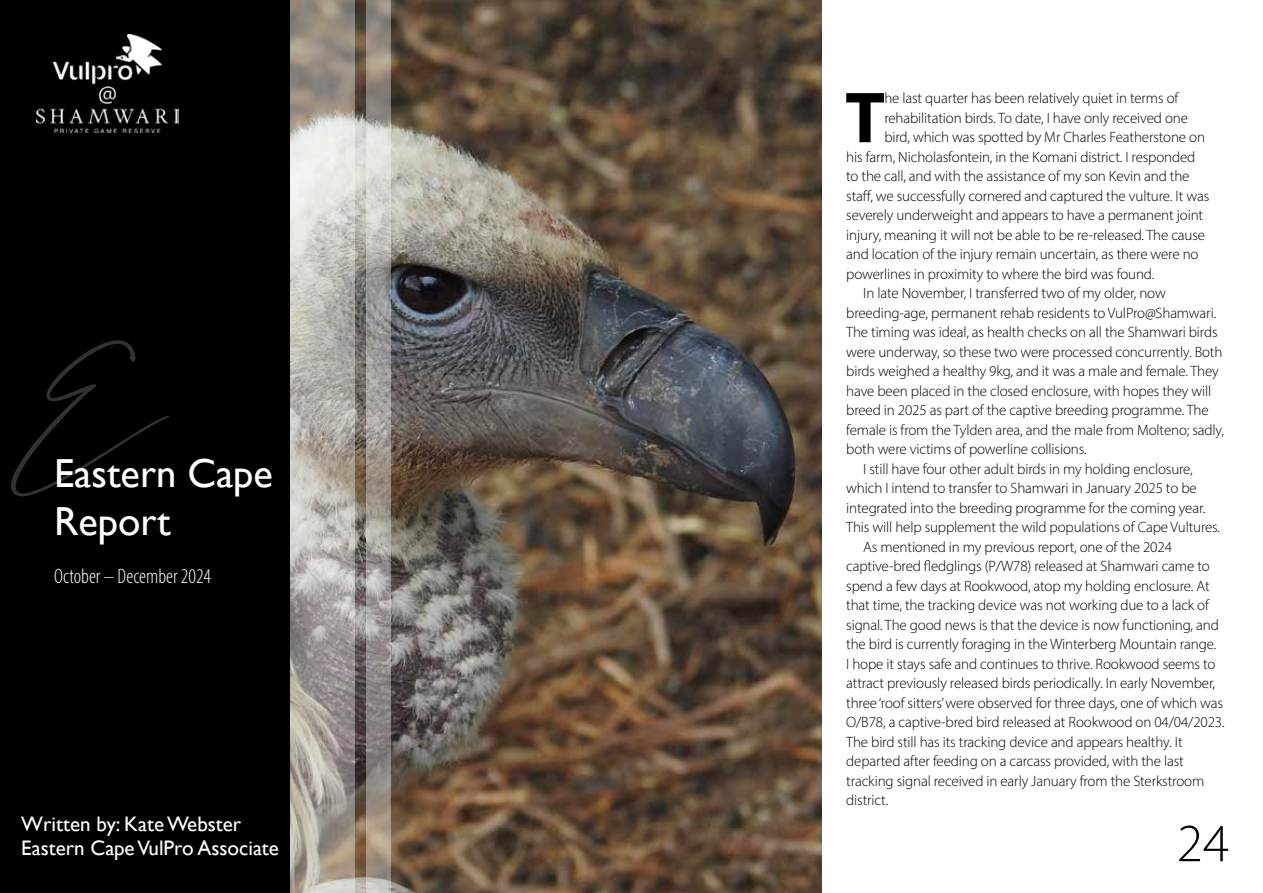
<style>
.page{position:relative;width:1263px;height:893px;background:#fff}
.page>*{position:absolute;margin:0;border:0;box-sizing:border-box;transform-origin:0 0}
.t1{font:700 72.9px "Myriad Pro";color:#000}
.t2{font:300 54px "Myriad Pro";color:#000}
.t3{font:51.9px "Dalmatins";color:#fff}
.t4{font:40.5px/48px "Gill Sans";color:#fff}
.t5{font:21px/24px "Gill Sans";color:#fff}
.t6{font:300 condensed 21px "Myriad Pro";color:#fff}
.t7{font:300 15px "Myriad Pro";letter-spacing:-.01em;color:#000}
</style>
<div class="page">
<img style="left:355px;top:0;width:466px;height:893px">
<svg style="left:290px;top:0;width:65px;height:893px;background:#b5b0a9"></svg>
<svg style="left:366px;top:0;width:24px;height:893px;background:#a49e98"></svg>
<div style="left:0;top:0;width:290px;height:893px;background:#000"></div>
<img style="left:36px;top:34px;width:143px;height:99px">
<h3 class="t3" style="left:13px;top:381px;width:156px">E</h3>
<h3 class="t4" style="left:54px;top:449px;width:220px">Eastern Cape<br>Report</h3>
<h3 class="t6" style="left:54px;top:564px;width:159px">October – December 2024</h3>
<h3 class="t5" style="left:21px;top:812px;width:259px">Written by: Kate Webster<br>Eastern Cape VulPro Associate</h3>
<h1 class="t1" style="left:845px;top:70px;width:41px">T</h1>
<p class="t7" style="left:884px;top:89px;width:296px">he last quarter has been relatively quiet in terms of</p>
<p class="t7" style="left:884px;top:109px;width:305px">rehabilitation birds. To date, I have only received one</p>
<p class="t7" style="left:884px;top:128px;width:322px">bird, which was spotted by Mr Charles Featherstone on</p>
<p class="t7" style="left:846px;top:148px;width:351px">his farm, Nicholasfontein, in the Komani district. I responded</p>
<p class="t7" style="left:846px;top:167px;width:345px">to the call, and with the assistance of my son Kevin and the</p>
<p class="t7" style="left:846px;top:187px;width:364px">staff, we successfully cornered and captured the vulture. It was</p>
<p class="t7" style="left:846px;top:206px;width:358px">severely underweight and appears to have a permanent joint</p>
<p class="t7" style="left:846px;top:226px;width:360px">injury, meaning it will not be able to be re-released. The cause</p>
<p class="t7" style="left:846px;top:245px;width:354px">and location of the injury remain uncertain, as there were no</p>
<p class="t7" style="left:846px;top:265px;width:310px">powerlines in proximity to where the bird was found.</p>
<p class="t7" style="left:863px;top:284px;width:304px">In late November, I transferred two of my older, now</p>
<p class="t7" style="left:846px;top:304px;width:371px">breeding-age, permanent rehab residents to VulPro@Shamwari.</p>
<p class="t7" style="left:846px;top:323px;width:373px">The timing was ideal, as health checks on all the Shamwari birds</p>
<p class="t7" style="left:846px;top:343px;width:378px">were underway, so these two were processed concurrently. Both</p>
<p class="t7" style="left:846px;top:362px;width:374px">birds weighed a healthy 9kg, and it was a male and female. They</p>
<p class="t7" style="left:846px;top:382px;width:367px">have been placed in the closed enclosure, with hopes they will</p>
<p class="t7" style="left:846px;top:401px;width:364px">breed in 2025 as part of the captive breeding programme. The</p>
<p class="t7" style="left:846px;top:421px;width:379px">female is from the Tylden area, and the male from Molteno; sadly,</p>
<p class="t7" style="left:846px;top:440px;width:242px">both were victims of powerline collisions.</p>
<p class="t7" style="left:863px;top:460px;width:331px">I still have four other adult birds in my holding enclosure,</p>
<p class="t7" style="left:846px;top:479px;width:352px">which I intend to transfer to Shamwari in January 2025 to be</p>
<p class="t7" style="left:846px;top:499px;width:360px">integrated into the breeding programme for the coming year.</p>
<p class="t7" style="left:846px;top:518px;width:375px">This will help supplement the wild populations of Cape Vultures.</p>
<p class="t7" style="left:863px;top:538px;width:310px">As mentioned in my previous report, one of the 2024</p>
<p class="t7" style="left:846px;top:557px;width:365px">captive-bred fledglings (P/W78) released at Shamwari came to</p>
<p class="t7" style="left:846px;top:577px;width:365px">spend a few days at Rookwood, atop my holding enclosure. At</p>
<p class="t7" style="left:846px;top:596px;width:364px">that time, the tracking device was not working due to a lack of</p>
<p class="t7" style="left:846px;top:616px;width:374px">signal. The good news is that the device is now functioning, and</p>
<p class="t7" style="left:846px;top:635px;width:371px">the bird is currently foraging in the Winterberg Mountain range.</p>
<p class="t7" style="left:846px;top:655px;width:371px">I hope it stays safe and continues to thrive. Rookwood seems to</p>
<p class="t7" style="left:846px;top:674px;width:370px">attract previously released birds periodically. In early November,</p>
<p class="t7" style="left:846px;top:694px;width:378px">three ‘roof sitters’ were observed for three days, one of which was</p>
<p class="t7" style="left:846px;top:713px;width:380px">O/B78, a captive-bred bird released at Rookwood on 04/04/2023.</p>
<p class="t7" style="left:846px;top:733px;width:338px">The bird still has its tracking device and appears healthy. It</p>
<p class="t7" style="left:846px;top:752px;width:339px">departed after feeding on a carcass provided, with the last</p>
<p class="t7" style="left:846px;top:772px;width:359px">tracking signal received in early January from the Sterkstroom</p>
<p class="t7" style="left:846px;top:791px;width:44px">district.</p>
<h2 class="t2" style="left:1176px;top:811px;width:54px">24</h2>
</div>
